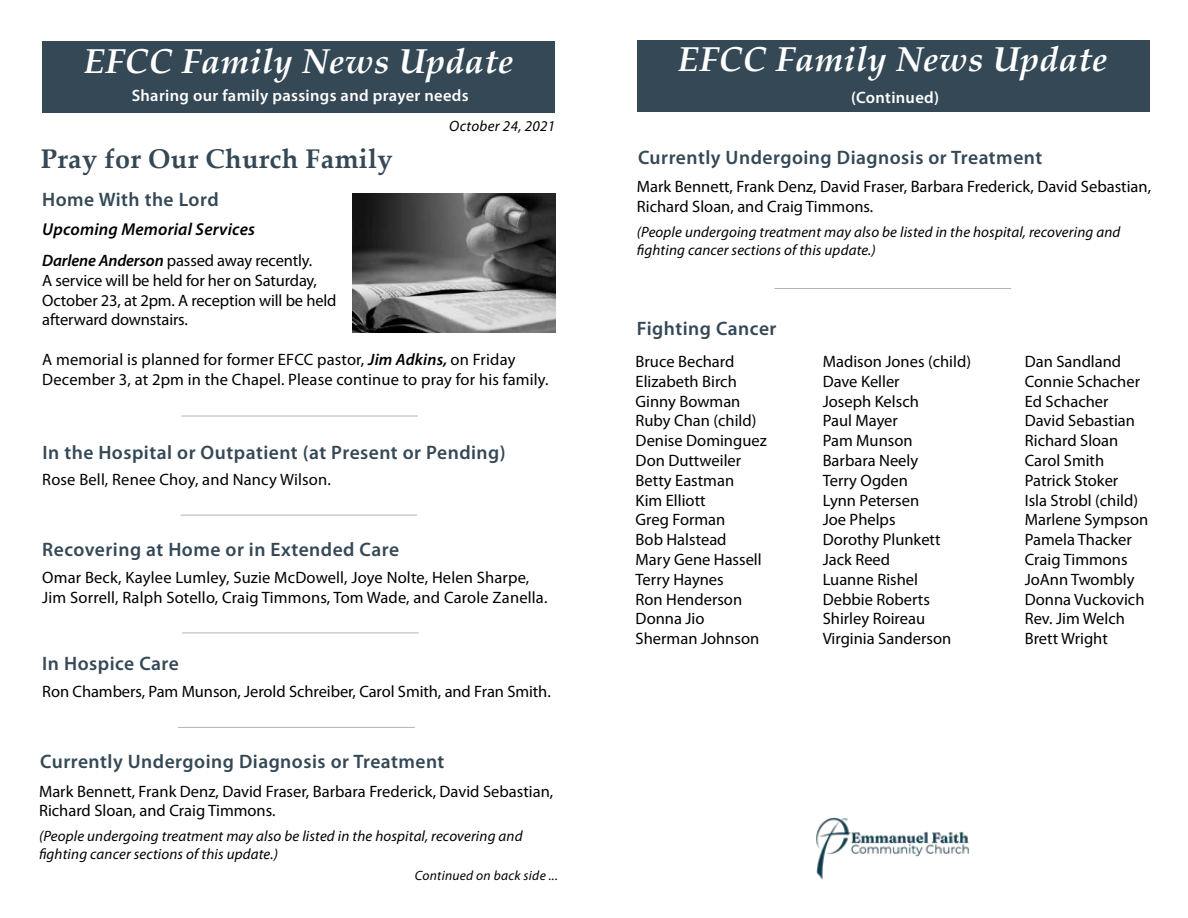
<style>
.page{position:relative;width:1188px;height:918px;background:#fff}
.page>*{position:absolute;margin:0;border:0;box-sizing:border-box;transform-origin:0 0}
.t1{font:italic 700 34.5px "Palatino Linotype";letter-spacing:.01em;color:#fff}
.t2{font:700 27px "Palatino Linotype";letter-spacing:.01em;color:#344855}
.t3{font:600 19.5px "Myriad Pro";letter-spacing:.025em;color:#344855}
.t4{font:italic 600 17.25px "Myriad Pro";letter-spacing:.01em;color:#000}
.t5{font:16.5px/19.8px "Myriad Pro";color:#000}
.t6{font:600 16.5px "Myriad Pro";letter-spacing:.02em;color:#fff}
.t7{font:italic 15px/18px "Myriad Pro";letter-spacing:.01em;color:#000}
.t8{font:italic 13.5px "Myriad Pro";letter-spacing:.02em;color:#000}
.s1{font-weight:600;font-style:italic}
</style>
<div class="page">
<img style="left:353px;top:193px;width:202px;height:139px">
<div style="left:637px;top:40px;width:513px;height:72px;background:#344855"></div>
<div style="left:42px;top:41px;width:513px;height:72px;background:#344855"></div>
<hr style="left:181px;top:515px;width:236px;height:1px;background:#b1b4b6">
<hr style="left:181px;top:416px;width:237px;height:1px;background:#b1b4b6">
<hr style="left:774px;top:288px;width:237px;height:1px;background:#b1b4b6">
<img style="left:816px;top:817px;width:153px;height:63px">
<hr style="left:182px;top:633px;width:237px;height:1px;background:#b1b4b6">
<hr style="left:178px;top:727px;width:237px;height:1px;background:#b1b4b6">
<h1 class="t1" style="left:84px;top:37px;width:431px">EFCC Family News Update</h1>
<p class="t6" style="left:132px;top:85px;width:339px">Sharing our family passings and prayer needs</p>
<h2 class="t2" style="left:41px;top:140px;width:353px">Pray for Our Church Family</h2>
<p class="t3" style="left:42px;top:187px;width:178px">Home With the Lord</p>
<p class="t7" style="left:449px;top:116px;width:107px">October 24, 2021</p>
<p class="t4" style="left:42px;top:219px;width:214px">Upcoming Memorial Services</p>
<p class="t5" style="left:42px;top:250px;width:296px"><span class="s1">Darlene Anderson</span> passed away recently.<br>A service will be held for her on Saturday, October 23, at 2pm. A reception will be held afterward downstairs.</p>
<p class="t5" style="left:42px;top:350px;width:508px">A memorial is planned for former EFCC pastor, <span class="s1">Jim Adkins,</span> on Friday<br>December 3, at 2pm in the Chapel. Please continue to pray for his family.</p>
<p class="t3" style="left:42px;top:440px;width:465px">In the Hospital or Outpatient (at Present or Pending)</p>
<p class="t5" style="left:42px;top:469px;width:290px">Rose Bell, Renee Choy, and Nancy Wilson.</p>
<p class="t3" style="left:42px;top:537px;width:358px">Recovering at Home or in Extended Care</p>
<p class="t5" style="left:42px;top:567px;width:507px">Omar Beck, Kaylee Lumley, Suzie McDowell, Joye Nolte, Helen Sharpe,<br>Jim Sorrell, Ralph Sotello, Craig Timmons, Tom Wade, and Carole Zanella.</p>
<p class="t3" style="left:42px;top:651px;width:138px">In Hospice Care</p>
<p class="t5" style="left:42px;top:681px;width:510px">Ron Chambers, Pam Munson, Jerold Schreiber, Carol Smith, and Fran Smith.</p>
<p class="t3" style="left:40px;top:749px;width:406px">Currently Undergoing Diagnosis or Treatment</p>
<p class="t5" style="left:39px;top:781px;width:516px">Mark Bennett, Frank Denz, David Fraser, Barbara Frederick, David Sebastian,<br>Richard Sloan, and Craig Timmons.</p>
<p class="t7" style="left:39px;top:827px;width:485px">(People undergoing treatment may also be listed in the hospital, recovering and fighting cancer sections of this update.)</p>
<p class="t8" style="left:415px;top:867px;width:145px">Continued on back side ...</p>
<h1 class="t1" style="left:678px;top:35px;width:431px">EFCC Family News Update</h1>
<p class="t6" style="left:851px;top:87px;width:89px">(Continued)</p>
<p class="t3" style="left:638px;top:145px;width:406px">Currently Undergoing Diagnosis or Treatment</p>
<p class="t5" style="left:637px;top:176px;width:516px">Mark Bennett, Frank Denz, David Fraser, Barbara Frederick, David Sebastian,<br>Richard Sloan, and Craig Timmons.</p>
<p class="t7" style="left:637px;top:222px;width:485px">(People undergoing treatment may also be listed in the hospital, recovering and fighting cancer sections of this update.)</p>
<p class="t3" style="left:637px;top:316px;width:141px">Fighting Cancer</p>
<p class="t5" style="left:636px;top:351px;width:133px">Bruce Bechard<br>Elizabeth Birch<br>Ginny Bowman<br>Ruby Chan (child)<br>Denise Dominguez<br>Don Duttweiler<br>Betty Eastman<br>Kim Elliott<br>Greg Forman<br>Bob Halstead<br>Mary Gene Hassell<br>Terry Haynes<br>Ron Henderson<br>Donna Jio<br>Sherman Johnson</p>
<p class="t5" style="left:823px;top:351px;width:150px">Madison Jones (child)<br>Dave Keller<br>Joseph Kelsch<br>Paul Mayer<br>Pam Munson<br>Barbara Neely<br>Terry Ogden<br>Lynn Petersen<br>Joe Phelps<br>Dorothy Plunkett<br>Jack Reed<br>Luanne Rishel<br>Debbie Roberts<br>Shirley Roireau<br>Virginia Sanderson</p>
<p class="t5" style="left:1025px;top:351px;width:125px">Dan Sandland<br>Connie Schacher<br>Ed Schacher<br>David Sebastian<br>Richard Sloan<br>Carol Smith<br>Patrick Stoker<br>Isla Strobl (child)<br>Marlene Sympson<br>Pamela Thacker<br>Craig Timmons<br>JoAnn Twombly<br>Donna Vuckovich<br>Rev. Jim Welch<br>Brett Wright</p>
</div>
